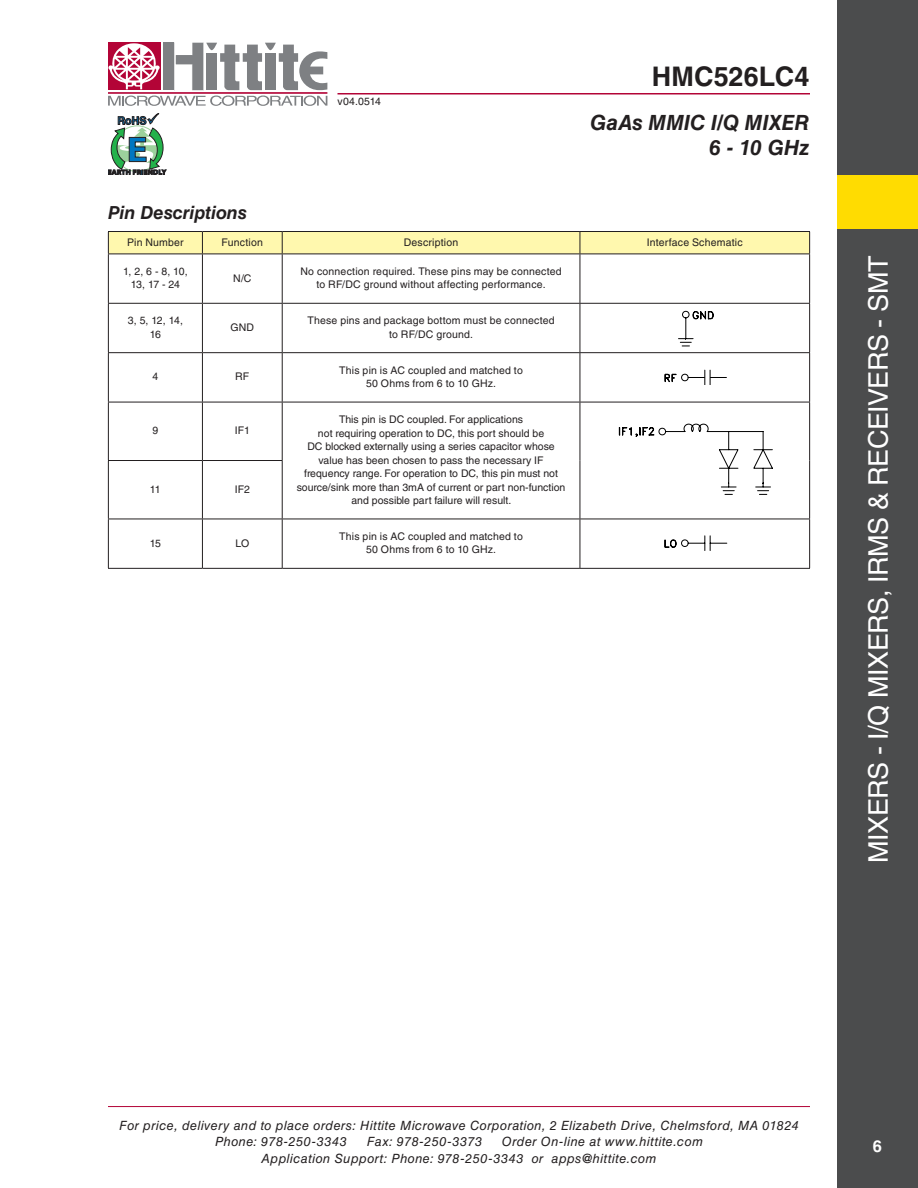
<style>
.page{position:relative;width:918px;height:1188px;background:#fff}
.page>*{position:absolute;margin:0;border:0;box-sizing:border-box;transform-origin:0 0}
.t1{font:27px "Helvetica LT Std";letter-spacing:-.015em;color:#fff}
.t2{font:700 27px "Helvetica LT Std";letter-spacing:.005em;color:#231f20}
.t3{font:italic 700 21px/25.2px "Helvetica LT Std";letter-spacing:.005em;color:#231f20;text-align:right}
.t4{font:italic 700 18px "Helvetica LT Std";letter-spacing:-.005em;color:#231f20}
.t5{font:700 16.5px "Helvetica LT Std";color:#fff}
.t6{font:italic 12.75px/16.5px "Helvetica LT Std";letter-spacing:.035em;color:#231f20}
.t7{font:10.5px/13.5px "Helvetica LT Std";color:#231f20;text-align:center}
</style>
<div class="page">
<hr style="left:108px;top:1106px;width:702px;height:1px;background:#b30437">
<div style="left:163px;top:43px;width:11px;height:47px;background:#7e8083"></div>
<div style="left:108px;top:43px;width:52px;height:47px;background:#b30437"></div>
<hr style="left:108px;top:92px;width:219px;height:2px;background:#b30437">
<svg style="left:176px;top:43px;width:151px;height:47px"></svg>
<svg style="left:108px;top:96px;width:219px;height:10px"></svg>
<svg style="left:108px;top:43px;width:52px;height:46px"></svg>
<hr style="left:338px;top:93px;width:472px;height:1px;background:#b30437">
<svg style="left:108px;top:113px;width:58px;height:62px"></svg>
<div style="left:837px;top:0;width:81px;height:1188px;background:#4b4c4d"></div>
<div style="left:837px;top:175px;width:81px;height:54px;background:#ffdc01"></div>
<hr style="left:108px;top:231px;width:94px;height:1px;background:#231f20">
<hr style="left:202px;top:231px;width:80px;height:1px;background:#231f20">
<hr style="left:282px;top:231px;width:298px;height:1px;background:#231f20">
<hr style="left:580px;top:231px;width:230px;height:1px;background:#231f20">
<div style="left:108px;top:232px;width:702px;height:22px;background:#fff8ae"></div>
<hr style="left:108px;top:254px;width:94px;height:1px;background:#231f20">
<hr style="left:108px;top:254px;width:1px;height:49px;background:#231f20">
<hr style="left:202px;top:254px;width:80px;height:1px;background:#231f20">
<hr style="left:202px;top:254px;width:1px;height:49px;background:#231f20">
<hr style="left:282px;top:254px;width:298px;height:1px;background:#231f20">
<hr style="left:282px;top:254px;width:1px;height:49px;background:#231f20">
<hr style="left:580px;top:254px;width:230px;height:1px;background:#231f20">
<hr style="left:580px;top:254px;width:1px;height:49px;background:#231f20">
<hr style="left:809px;top:254px;width:1px;height:49px;background:#231f20">
<hr style="left:108px;top:303px;width:94px;height:1px;background:#231f20">
<hr style="left:108px;top:304px;width:1px;height:48px;background:#231f20">
<hr style="left:202px;top:303px;width:80px;height:1px;background:#231f20">
<hr style="left:202px;top:304px;width:1px;height:48px;background:#231f20">
<hr style="left:282px;top:303px;width:298px;height:1px;background:#231f20">
<hr style="left:282px;top:304px;width:1px;height:48px;background:#231f20">
<hr style="left:580px;top:303px;width:230px;height:1px;background:#231f20">
<hr style="left:580px;top:304px;width:1px;height:48px;background:#231f20">
<hr style="left:809px;top:304px;width:1px;height:48px;background:#231f20">
<hr style="left:108px;top:352px;width:94px;height:1px;background:#231f20">
<hr style="left:108px;top:353px;width:1px;height:49px;background:#231f20">
<hr style="left:202px;top:352px;width:80px;height:1px;background:#231f20">
<hr style="left:202px;top:353px;width:1px;height:49px;background:#231f20">
<hr style="left:282px;top:352px;width:298px;height:1px;background:#231f20">
<hr style="left:282px;top:353px;width:1px;height:49px;background:#231f20">
<hr style="left:580px;top:352px;width:230px;height:1px;background:#231f20">
<hr style="left:580px;top:353px;width:1px;height:49px;background:#231f20">
<hr style="left:809px;top:353px;width:1px;height:49px;background:#231f20">
<hr style="left:108px;top:402px;width:94px;height:1px;background:#231f20">
<hr style="left:108px;top:402px;width:1px;height:58px;background:#231f20">
<hr style="left:202px;top:402px;width:80px;height:1px;background:#231f20">
<hr style="left:202px;top:402px;width:1px;height:58px;background:#231f20">
<hr style="left:282px;top:402px;width:298px;height:1px;background:#231f20">
<hr style="left:282px;top:402px;width:1px;height:58px;background:#231f20">
<hr style="left:580px;top:402px;width:230px;height:1px;background:#231f20">
<hr style="left:580px;top:402px;width:1px;height:59px;background:#231f20">
<hr style="left:809px;top:402px;width:1px;height:59px;background:#231f20">
<hr style="left:108px;top:460px;width:94px;height:1px;background:#231f20">
<hr style="left:108px;top:461px;width:1px;height:58px;background:#231f20">
<hr style="left:202px;top:460px;width:81px;height:1px;background:#231f20">
<hr style="left:202px;top:461px;width:1px;height:58px;background:#231f20">
<hr style="left:282px;top:461px;width:1px;height:58px;background:#231f20">
<hr style="left:580px;top:461px;width:1px;height:58px;background:#231f20">
<hr style="left:809px;top:461px;width:1px;height:58px;background:#231f20">
<hr style="left:108px;top:519px;width:94px;height:1px;background:#231f20">
<hr style="left:108px;top:519px;width:1px;height:49px;background:#231f20">
<hr style="left:202px;top:519px;width:80px;height:1px;background:#231f20">
<hr style="left:202px;top:519px;width:1px;height:49px;background:#231f20">
<hr style="left:282px;top:519px;width:298px;height:1px;background:#231f20">
<hr style="left:282px;top:519px;width:1px;height:49px;background:#231f20">
<hr style="left:580px;top:519px;width:230px;height:1px;background:#231f20">
<hr style="left:580px;top:519px;width:1px;height:49px;background:#231f20">
<hr style="left:809px;top:519px;width:1px;height:49px;background:#231f20">
<hr style="left:108px;top:568px;width:94px;height:1px;background:#231f20">
<hr style="left:202px;top:568px;width:80px;height:1px;background:#231f20">
<hr style="left:282px;top:568px;width:298px;height:1px;background:#231f20">
<hr style="left:580px;top:568px;width:230px;height:1px;background:#231f20">
<svg style="left:678px;top:311px;width:36px;height:35px"></svg>
<svg style="left:619px;top:424px;width:154px;height:71px"></svg>
<svg style="left:664px;top:535px;width:63px;height:16px"></svg>
<svg style="left:665px;top:370px;width:62px;height:15px"></svg>
<h3 class="t4" style="left:108px;top:202px;width:140px">Pin Descriptions</h3>
<p class="t7" style="left:338px;top:94px;width:45px">v04.0514</p>
<h1 class="t2" style="left:652px;top:60px;width:159px">HMC526LC4</h1>
<h2 class="t3" style="left:590px;top:109px;width:221px">GaAs MMIC I/Q MIXER<br>6 - 10 GHz</h2>
<p class="t7" style="left:127px;top:235px;width:58px">Pin Number</p>
<p class="t7" style="left:222px;top:235px;width:43px">Function</p>
<p class="t7" style="left:404px;top:235px;width:56px">Description</p>
<p class="t7" style="left:647px;top:235px;width:97px">I nterface Schematic</p>
<p class="t7" style="left:123px;top:264px;width:66px">1, 2, 6 - 8, 10,<br>13, 17 - 24</p>
<p class="t7" style="left:233px;top:271px;width:19px">N/C</p>
<p class="t7" style="left:301px;top:264px;width:263px">No connection required. These pins may be connected to RF/DC ground without affecting performance.</p>
<p class="t7" style="left:128px;top:314px;width:57px">3, 5, 12, 14,<br>16</p>
<p class="t7" style="left:230px;top:321px;width:25px">GND</p>
<p class="t7" style="left:308px;top:314px;width:249px">These pins and package bottom must be connected to RF/DC ground.</p>
<p class="t7" style="left:152px;top:370px;width:7px">4</p>
<p class="t7" style="left:235px;top:370px;width:16px">RF</p>
<p class="t7" style="left:339px;top:363px;width:185px">This pin is AC coupled and matched to<br>50 Ohms from 6 to 10 GHz.</p>
<p class="t7" style="left:152px;top:424px;width:7px">9</p>
<p class="t7" style="left:235px;top:424px;width:17px">IF1</p>
<p class="t7" style="left:297px;top:413px;width:270px">This pin is DC coupled. For applications<br>not requiring operation to DC, this port should be<br>DC blocked externally using a series capacitor whose value has been chosen to pass the necessary I F frequency range. For operation to DC, this pin must not source/sink more than 3mA of current or part non-function and possible part failure will result.</p>
<p class="t7" style="left:150px;top:482px;width:12px">11</p>
<p class="t7" style="left:235px;top:482px;width:17px">IF2</p>
<p class="t7" style="left:150px;top:536px;width:13px">15</p>
<p class="t7" style="left:235px;top:536px;width:15px">LO</p>
<p class="t7" style="left:339px;top:530px;width:185px">This pin is AC coupled and matched to<br>50 Ohms from 6 to 10 GHz.</p>
<h1 class="t1" style="left:863px;top:863px;width:609px;rotate:-90deg">mixers - i/q mixers, IRMs &amp; Receivers - SMT</h1>
<p class="t6" style="left:215px;top:1117px;width:585px;text-indent:-96px">For price, delivery and to place orders: Hittite Microwave Corporation, 2 Elizabeth Drive, Chelmsford, MA 01824<br>Phone: 978-250-3343</p>
<p class="t6" style="left:262px;top:1133px;width:443px;text-indent:240px">Order On-line at www.hittite.com<br>Application Support: Phone: 978-250-3343 or apps@hittite.com</p>
<p class="t6" style="left:367px;top:1133px;width:117px">Fax: 978-250-3373</p>
<h3 class="t5" style="left:873px;top:1136px;width:11px">6</h3>
</div>
